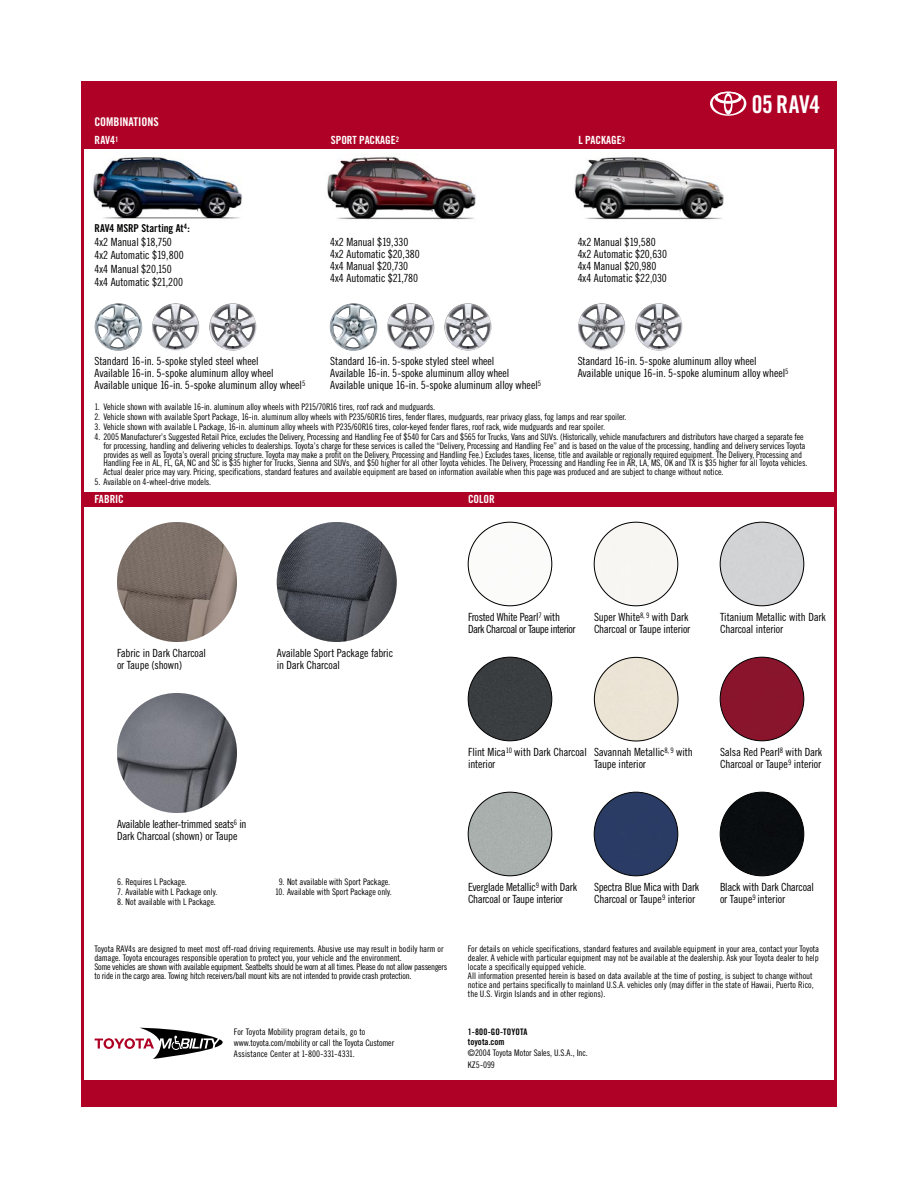
<style>
.page{position:relative;width:918px;height:1188px;background:#fff}
.page>*{position:absolute;margin:0;border:0;box-sizing:border-box;transform-origin:0 0}
.t1{font:700 condensed 24.45px "Saatchi Trade Gothic";letter-spacing:-.01em;color:#fff}
.t2{font:700 condensed 12px "Saatchi Trade Gothic";letter-spacing:-.005em;color:#fff}
.ecopy{font:condensed 11.25px/12px "Saatchi Trade Gothic";letter-spacing:-.015em;color:#000}
.ecopy-2{font:condensed 11.25px/12px "Saatchi Trade Gothic";letter-spacing:-.04em;color:#000}
._4head_box{font:700 condensed 11.25px "Saatchi Trade Gothic";color:#fff}
.t3{font:700 condensed 10.8px "Saatchi Trade Gothic";color:#000}
.eLegal6pt{font:condensed 9px/9px "Saatchi Trade Gothic";letter-spacing:-.015em;color:#000}
.t4{font:700 condensed 9px "Saatchi Trade Gothic";letter-spacing:.005em;color:#000}
</style>
<div class="page">
<div style="left:81px;top:81px;width:756px;height:67px;background:#af0025"></div>
<div style="left:81px;top:492px;width:756px;height:15px;background:#af0025"></div>
<div style="left:468px;top:657px;width:84px;height:84px;background:#3a3e41;border-radius:50%"></div>
<div style="left:594px;top:792px;width:84px;height:84px;background:#2a3b64;border-radius:50%"></div>
<div style="left:468px;top:792px;width:84px;height:84px;background:#a9afad;border-radius:50%"></div>
<div style="left:594px;top:522px;width:84px;height:84px;background:#f7f6f2;border-radius:50%"></div>
<div style="left:720px;top:792px;width:84px;height:84px;background:#0a0d10;border-radius:50%"></div>
<div style="left:720px;top:522px;width:84px;height:84px;background:#d1d2d4;border-radius:50%"></div>
<div style="left:594px;top:657px;width:84px;height:84px;background:#ebe4d5;border-radius:50%"></div>
<div style="left:720px;top:657px;width:84px;height:84px;background:#89142c;border-radius:50%"></div>
<img style="left:468px;top:522px;width:84px;height:84px;border-radius:50%">
<img style="left:277px;top:522px;width:120px;height:120px;border-radius:50%">
<img style="left:117px;top:693px;width:120px;height:120px;border-radius:50%">
<img style="left:93px;top:157px;width:149px;height:62px">
<img style="left:327px;top:156px;width:149px;height:64px">
<div style="left:81px;top:1081px;width:756px;height:26px;background:#af0025"></div>
<img style="left:94px;top:303px;width:48px;height:48px">
<img style="left:152px;top:303px;width:47px;height:48px">
<img style="left:209px;top:303px;width:47px;height:48px">
<img style="left:330px;top:303px;width:48px;height:48px">
<img style="left:387px;top:303px;width:48px;height:48px">
<img style="left:444px;top:303px;width:48px;height:48px">
<img style="left:578px;top:303px;width:47px;height:48px">
<img style="left:635px;top:303px;width:47px;height:48px">
<img style="left:574px;top:157px;width:150px;height:63px">
<svg style="left:95px;top:1028px;width:128px;height:31px"></svg>
<img style="left:117px;top:522px;width:120px;height:120px;border-radius:50%">
<svg style="left:710px;top:92px;width:36px;height:24px"></svg>
<p class="t2" style="left:94px;top:115px;width:66px">COMBINATIONS</p>
<p class="_4head_box" style="left:94px;top:133px;width:26px">RAV4<sup>1</sup></p>
<p class="_4head_box" style="left:331px;top:133px;width:70px">SPORT PACKAGE<sup>2</sup></p>
<p class="_4head_box" style="left:579px;top:133px;width:48px">L PACKAGE<sup>3</sup></p>
<p class="t3" style="left:94px;top:222px;width:97px">RAV4 MSRP Starting At<sup>4</sup>:</p>
<p class="ecopy" style="left:94px;top:235px;width:91px;line-height:13.5px">4x2 Manual $18,750<br>4x2 Automatic $19,800<br>4x4 Manual $20,150<br>4x4 Automatic $21,200</p>
<p class="ecopy" style="left:330px;top:236px;width:91px">4x2 Manual $19,330<br>4x2 Automatic $20,380<br>4x4 Manual $20,730<br>4x4 Automatic $21,780</p>
<p class="ecopy" style="left:578px;top:236px;width:91px">4x2 Manual $19,580<br>4x2 Automatic $20,630<br>4x4 Manual $20,980<br>4x4 Automatic $22,030</p>
<p class="t1" style="left:752px;top:89px;width:70px">05 RAV4</p>
<p class="ecopy" style="left:94px;top:354px;width:212px">Standard 16-in. 5-spoke styled steel wheel<br>Available 16-in. 5-spoke aluminum alloy wheel<br>Available unique 16-in. 5-spoke aluminum alloy wheel<sup>5</sup></p>
<p class="ecopy" style="left:330px;top:354px;width:212px">Standard 16-in. 5-spoke styled steel wheel<br>Available 16-in. 5-spoke aluminum alloy wheel<br>Available unique 16-in. 5-spoke aluminum alloy wheel<sup>5</sup></p>
<p class="ecopy" style="left:578px;top:354px;width:212px">Standard 16-in. 5-spoke aluminum alloy wheel<br>Available unique 16-in. 5-spoke aluminum alloy wheel<sup>5</sup></p>
<p class="eLegal6pt" style="left:94px;top:402px;width:342px">1. Vehicle shown with available 16-in. aluminum alloy wheels with P215/70R16 tires, roof rack and mudguards.</p>
<p class="eLegal6pt" style="left:94px;top:412px;width:534px">2. Vehicle shown with available Sport Package, 16-in. aluminum alloy wheels with P235/60R16 tires, fender flares, mudguards, rear privacy glass, fog lamps and rear spoiler.</p>
<p class="eLegal6pt" style="left:94px;top:422px;width:512px">3. Vehicle shown with available L Package, 16-in. aluminum alloy wheels with P235/60R16 tires, color-keyed fender flares, roof rack, wide mudguards and rear spoiler.</p>
<p class="eLegal6pt" style="left:104px;top:433px;width:705px;text-indent:-9px">4. 2005 Manufacturer’s Suggested Retail Price, excludes the Delivery, Processing and Handling Fee of $540 for Cars and $565 for Trucks, Vans and SUVs. (Historically, vehicle manufacturers and distributors have charged a separate fee for processing, handling and delivering vehicles to dealerships. Toyota’s charge for these services is called the “Delivery, Processing and Handling Fee” and is based on the value of the processing, handling and delivery services Toyota provides as well as Toyota’s overall pricing structure. Toyota may make a profit on the Delivery, Processing and Handling Fee.) Excludes taxes, license, title and available or regionally required equipment. The Delivery, Processing and Handling Fee in AL, FL, GA, NC and SC is $35 higher for Trucks, Sienna and SUVs, and $50 higher for all other Toyota vehicles. The Delivery, Processing and Handling Fee in AR, LA, MS, OK and TX is $35 higher for all Toyota vehicles.<br>Actual dealer price may vary. Pricing, specifications, standard features and available equipment are based on information available when this page was produced and are subject to change without notice.</p>
<p class="eLegal6pt" style="left:94px;top:477px;width:118px">5. Available on 4-wheel-drive models.</p>
<p class="_4head_box" style="left:94px;top:493px;width:31px">FABRIC</p>
<p class="_4head_box" style="left:468px;top:493px;width:28px">COLOR</p>
<p class="ecopy" style="left:117px;top:647px;width:91px">Fabric in Dark Charcoal or Taupe (shown)</p>
<p class="ecopy" style="left:277px;top:647px;width:118px">Available Sport Package fabric in Dark Charcoal</p>
<p class="ecopy-2" style="left:468px;top:611px;width:109px">Frosted White Pearl<sup>7</sup> with<br>Dark Charcoal or Taupe interior</p>
<p class="ecopy" style="left:594px;top:611px;width:98px">Super White<sup>8,</sup> <sup>9</sup> with Dark<br>Charcoal or Taupe interior</p>
<p class="ecopy" style="left:720px;top:611px;width:107px">Titanium Metallic with Dark<br>Charcoal interior</p>
<p class="ecopy" style="left:468px;top:746px;width:120px">Flint Mica<sup>10</sup> with Dark Charcoal interior</p>
<p class="ecopy" style="left:594px;top:746px;width:100px">Savannah Metallic<sup>8,</sup> <sup>9</sup> with<br>Taupe interior</p>
<p class="ecopy" style="left:720px;top:746px;width:104px">Salsa Red Pearl<sup>8</sup> with Dark<br>Charcoal or Taupe<sup>9</sup> interior</p>
<p class="ecopy" style="left:117px;top:818px;width:131px">Available leather-trimmed seats<sup>6</sup> in<br>Dark Charcoal (shown) or Taupe</p>
<p class="eLegal6pt" style="left:117px;top:877px;width:71px">6. Requires L Package.</p>
<p class="eLegal6pt" style="left:117px;top:887px;width:102px">7. Available with L Package only.</p>
<p class="eLegal6pt" style="left:117px;top:897px;width:100px">8. Not available with L Package.</p>
<p class="eLegal6pt" style="left:279px;top:877px;width:113px">9. Not available with Sport Package.</p>
<p class="eLegal6pt" style="left:275px;top:887px;width:118px">10. Available with Sport Package only.</p>
<p class="ecopy" style="left:468px;top:881px;width:111px">Everglade Metallic<sup>9</sup> with Dark<br>Charcoal or Taupe interior</p>
<p class="ecopy" style="left:720px;top:881px;width:95px">Black with Dark Charcoal or Taupe<sup>9</sup> interior</p>
<p class="ecopy" style="left:594px;top:881px;width:107px">Spectra Blue Mica with Dark<br>Charcoal or Taupe<sup>9</sup> interior</p>
<p class="eLegal6pt" style="left:94px;top:944px;width:351px">Toyota RAV4s are designed to meet most off-road driving requirements. Abusive use may result in bodily harm or damage. Toyota encourages responsible operation to protect you, your vehicle and the environment.</p>
<p class="eLegal6pt" style="left:94px;top:962px;width:354px">Some vehicles are shown with available equipment. Seatbelts should be worn at all times. Please do not allow passengers to ride in the cargo area. Towing hitch receivers/ball mount kits are not intended to provide crash protection.</p>
<p class="eLegal6pt" style="left:468px;top:944px;width:353px;text-align:justify">For details on vehicle specifications, standard features and available equipment in your area, contact your Toyota dealer. A vehicle with particular equipment may not be available at the dealership. Ask your Toyota dealer to help locate a specifically equipped vehicle.</p>
<p class="eLegal6pt" style="left:468px;top:971px;width:347px;text-align:justify">All information presented herein is based on data available at the time of posting, is subject to change without notice and pertains specifically to mainland U.S.A. vehicles only (may differ in the state of Hawaii, Puerto Rico, the U.S. Virgin Islands and in other regions).</p>
<p class="eLegal6pt" style="left:234px;top:1026px;width:162px;line-height:11.2px">For Toyota Mobility program details, go to www.toyota.com/mobility or call the Toyota Customer<br>Assistance Center at 1-800-331-4331.</p>
<p class="t4" style="left:468px;top:1026px;width:61px">1-800-GO-TOYOTA</p>
<p class="t4" style="left:468px;top:1036px;width:38px">toyota.com</p>
<p class="eLegal6pt" style="left:468px;top:1049px;width:121px">©2004 Toyota Motor Sales, U.S.A., Inc.</p>
<p class="eLegal6pt" style="left:468px;top:1060px;width:28px">KZ5-099</p>
</div>
